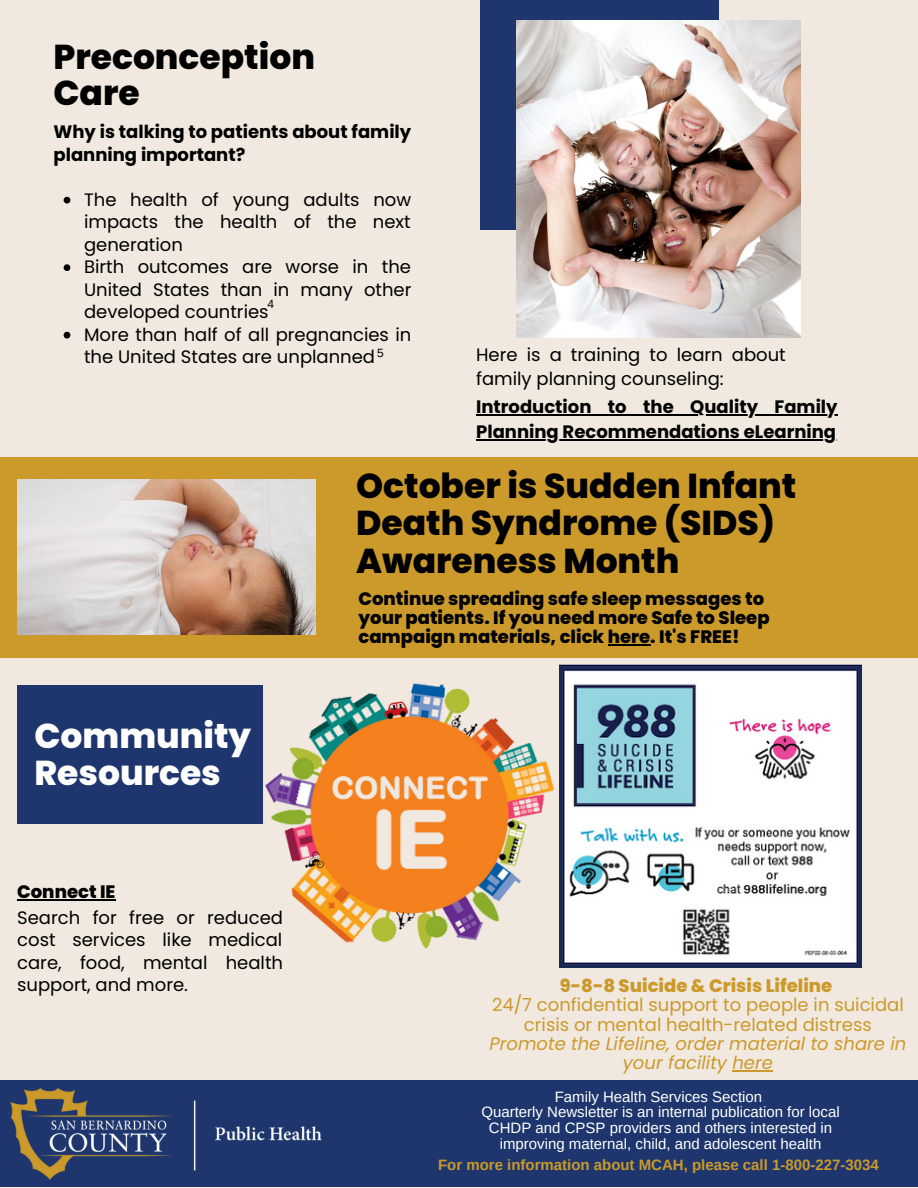
<style>
.page{position:relative;width:918px;height:1188px;background:#f1e8df}
.page>*{position:absolute;margin:0;border:0;box-sizing:border-box;transform-origin:0 0}
.t1{font:800 34.5px/37.2px "Poppins";color:#000}
.t2{font:800 34.5px/37.2px "Poppins";color:#fff}
.t3{font:18px/22.5px "Poppins";color:#000}
.t4{font:800 18px/19.2px "Poppins";color:#000}
.t5{font:700 18px/22.5px "Poppins";color:#000}
.t6{font:18px/19.2px "Poppins";color:#cb9a2b;text-align:center}
.t7{font:italic 18px/19.2px "Poppins";color:#cb9a2b;text-align:center}
.t8{font:800 18px "Poppins";color:#cb9a2b}
.t9{font:15px/15.8px "Arimo";color:#fff;text-align:center}
.t10{font:700 15px "Arimo";color:#ca992b}
.t11{font:12px "Arimo";color:#000}
</style>
<div class="page">
<div style="left:480px;top:0;width:238px;height:230px;background:#1e366d"></div>
<img style="left:517px;top:20px;width:283px;height:318px">
<div style="left:0;top:457px;width:918px;height:200px;background:#cb9a2b"></div>
<img style="left:17px;top:479px;width:298px;height:155px">
<div style="left:17px;top:685px;width:245px;height:138px;background:#1e366d"></div>
<div style="left:0;top:1080px;width:918px;height:107px;background:#1e366d"></div>
<img style="left:258px;top:664px;width:302px;height:296px">
<img style="left:11px;top:1088px;width:310px;height:91px">
<img style="left:560px;top:664px;width:301px;height:303px">
<svg style="left:64px;top:197px;width:6px;height:7px"></svg>
<svg style="left:64px;top:264px;width:6px;height:7px"></svg>
<svg style="left:64px;top:332px;width:6px;height:7px"></svg>
<hr style="left:608px;top:644px;width:42px;height:1px;background:#000">
<hr style="left:17px;top:899px;width:98px;height:1px;background:#000">
<hr style="left:476px;top:414px;width:362px;height:2px;background:#000">
<hr style="left:476px;top:439px;width:360px;height:1px;background:#000">
<hr style="left:732px;top:1070px;width:41px;height:1px;background:#cb9a2b">
<h1 class="t1" style="left:54px;top:39px;width:263px;line-height:36px">Preconception<br>Care</h1>
<p class="t5" style="left:54px;top:121px;width:359px">Why is talking to patients about family planning important?</p>
<p class="t3" style="left:84px;top:188px;width:329px">The health of young adults now impacts the health of the next generation<br>Birth outcomes are worse in the<br>United States than in many other developed countries<br>More than half of all pregnancies in the United States are unplanned</p>
<p class="t11" style="left:268px;top:297px;width:8px">4</p>
<p class="t11" style="left:377px;top:346px;width:8px">5</p>
<p class="t3" style="left:476px;top:342px;width:311px;line-height:24.8px">Here is a training to learn about family planning counseling:</p>
<p class="t5" style="left:476px;top:395px;width:363px;line-height:24.8px">Introduction to the Quality Family<br>Planning Recommendations eLearning</p>
<h1 class="t1" style="left:356px;top:468px;width:442px">October is Sudden Infant<br>Death Syndrome (SIDS)<br>Awareness Month</h1>
<h1 class="t2" style="left:34px;top:717px;width:218px">Community<br>Resources</h1>
<p class="t4" style="left:17px;top:882px;width:100px">Connect IE</p>
<p class="t3" style="left:17px;top:906px;width:267px;text-align:justify">Search for free or reduced cost services like medical care, food, mental health support, and more.</p>
<p class="t4" style="left:358px;top:589px;width:413px">Continue spreading safe sleep messages to your patients. If you need more Safe to Sleep campaign materials, click here. It's FREE!</p>
<p class="t8" style="left:560px;top:973px;width:274px">9-8-8 Suicide &amp; Crisis Lifeline</p>
<p class="t6" style="left:492px;top:996px;width:413px">24/7 confidential support to people in suicidal crisis or mental health-related distress</p>
<p class="t7" style="left:489px;top:1034px;width:419px">Promote the Lifeline, order material to share in your facility here</p>
<p class="t9" style="left:481px;top:1089px;width:360px">Family Health Services Section<br>Quarterly Newsletter is an internal publication for local CHDP and CPSP providers and others interested in improving maternal, child, and adolescent health</p>
<p class="t10" style="left:438px;top:1157px;width:442px">For more information about MCAH, please call 1-800-227-3034</p>
</div>
